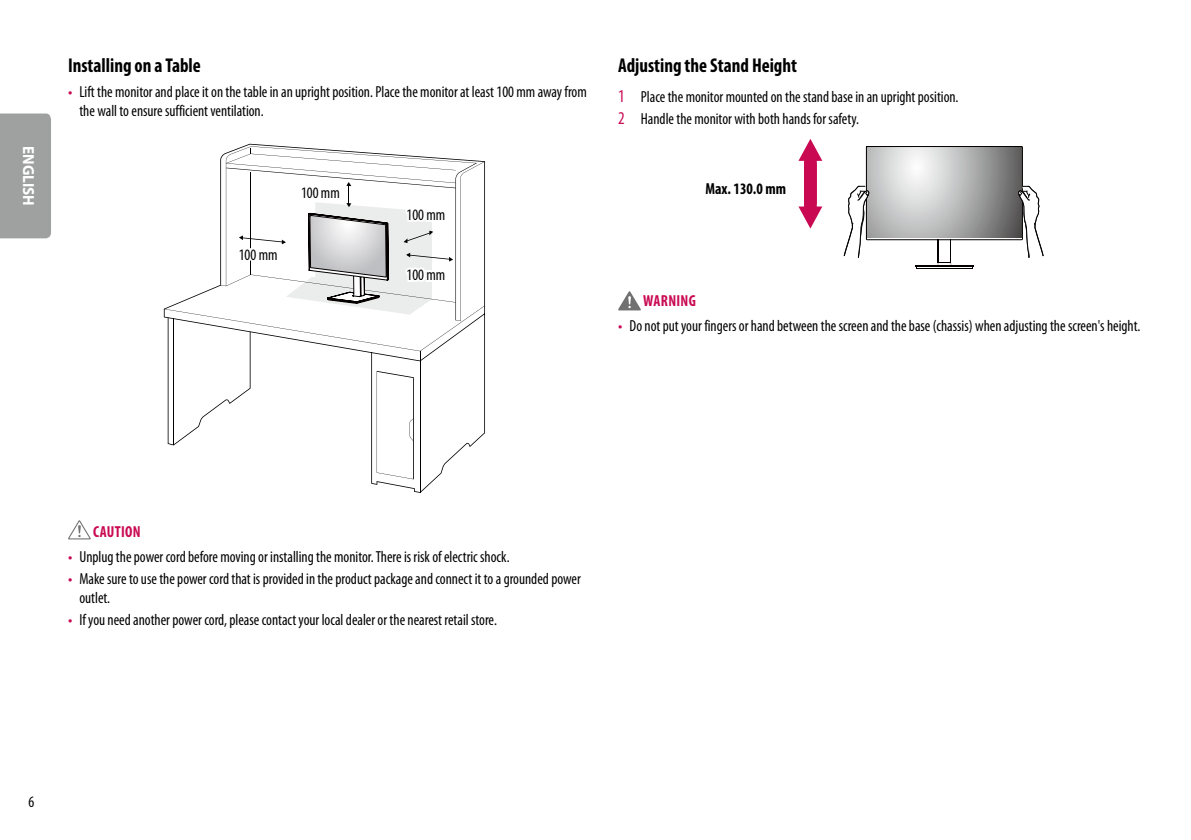
<style>
.page{position:relative;width:1191px;height:840px;background:#fff}
.page>*{position:absolute;margin:0;border:0;box-sizing:border-box;transform-origin:0 0}
.t1{font:700 condensed 20px "Myriad Pro";color:#000;scale:.95 1}
.t2{font:condensed 16px/19.2px "Myriad Pro";color:#000;scale:.95 1}
.t3{font:700 condensed 16px "Myriad Pro";letter-spacing:.02em;color:#c90a53;scale:.95 1}
.t4{font:700 condensed 16px "Myriad Pro";color:#000;scale:.95 1}
.t5{font:700 16px "Myriad Pro";color:#fff;scale:.95 1}
.s1{font-family:"LG Smart";font-stretch:normal;color:#c90a53}
.s2{font-size:18px;color:#c90a53}
</style>
<div class="page">
<div style="left:0;top:113px;width:51px;height:125px;background:#9fa0a0"></div>
<svg style="left:798px;top:139px;width:24px;height:89px"></svg>
<svg style="left:843px;top:146px;width:201px;height:123px"></svg>
<svg style="left:618px;top:291px;width:23px;height:19px"></svg>
<hr style="left:420px;top:361px;width:1px;height:131px;background:#000">
<svg style="left:164px;top:146px;width:321px;height:333px"></svg>
<svg style="left:68px;top:520px;width:23px;height:19px"></svg>
<p class="t5" style="left:39px;top:146px;width:64px;rotate:90deg">ENGLISH</p>
<p class="t1" style="left:68px;top:53px;width:141px">Installing on a Table</p>
<p class="t2" style="left:79px;top:81px;width:535px;text-indent:-11px"><span class="s1">•</span> Lift the monitor and place it on the table in an upright position. Place the monitor at least 100 mm away from the wall to ensure sufficient ventilation.</p>
<p class="t2" style="left:239px;top:244px;width:42px">100 mm</p>
<p class="t2" style="left:301px;top:183px;width:42px">100 mm</p>
<p class="t2" style="left:406px;top:204px;width:42px">100 mm</p>
<p class="t2" style="left:406px;top:265px;width:42px">100 mm</p>
<p class="t1" style="left:618px;top:53px;width:190px">Adjusting the Stand Height</p>
<p class="t2" style="left:618px;top:86px;width:360px;line-height:22px"><span class="s2">1</span> Place the monitor mounted on the stand base in an upright position.<br><span class="s2">2</span> Handle the monitor with both hands for safety.</p>
<p class="t4" style="left:705px;top:179px;width:86px">Max. 130.0 mm</p>
<p class="t3" style="left:643px;top:291px;width:57px">WARNING</p>
<p class="t2" style="left:618px;top:316px;width:551px"><span class="s1">•</span> Do not put your fingers or hand between the screen and the base (chassis) when adjusting the screen's height.</p>
<p class="t3" style="left:93px;top:521px;width:51px">CAUTION</p>
<p class="t2" style="left:68px;top:546px;width:466px"><span class="s1">•</span> Unplug the power cord before moving or installing the monitor. There is risk of electric shock.</p>
<p class="t2" style="left:79px;top:568px;width:529px;text-indent:-11px"><span class="s1">•</span> Make sure to use the power cord that is provided in the product package and connect it to a grounded power outlet.</p>
<p class="t2" style="left:68px;top:609px;width:453px"><span class="s1">•</span> If you need another power cord, please contact your local dealer or the nearest retail store.</p>
<p class="t2" style="left:28px;top:791px;width:8px">6</p>
</div>
